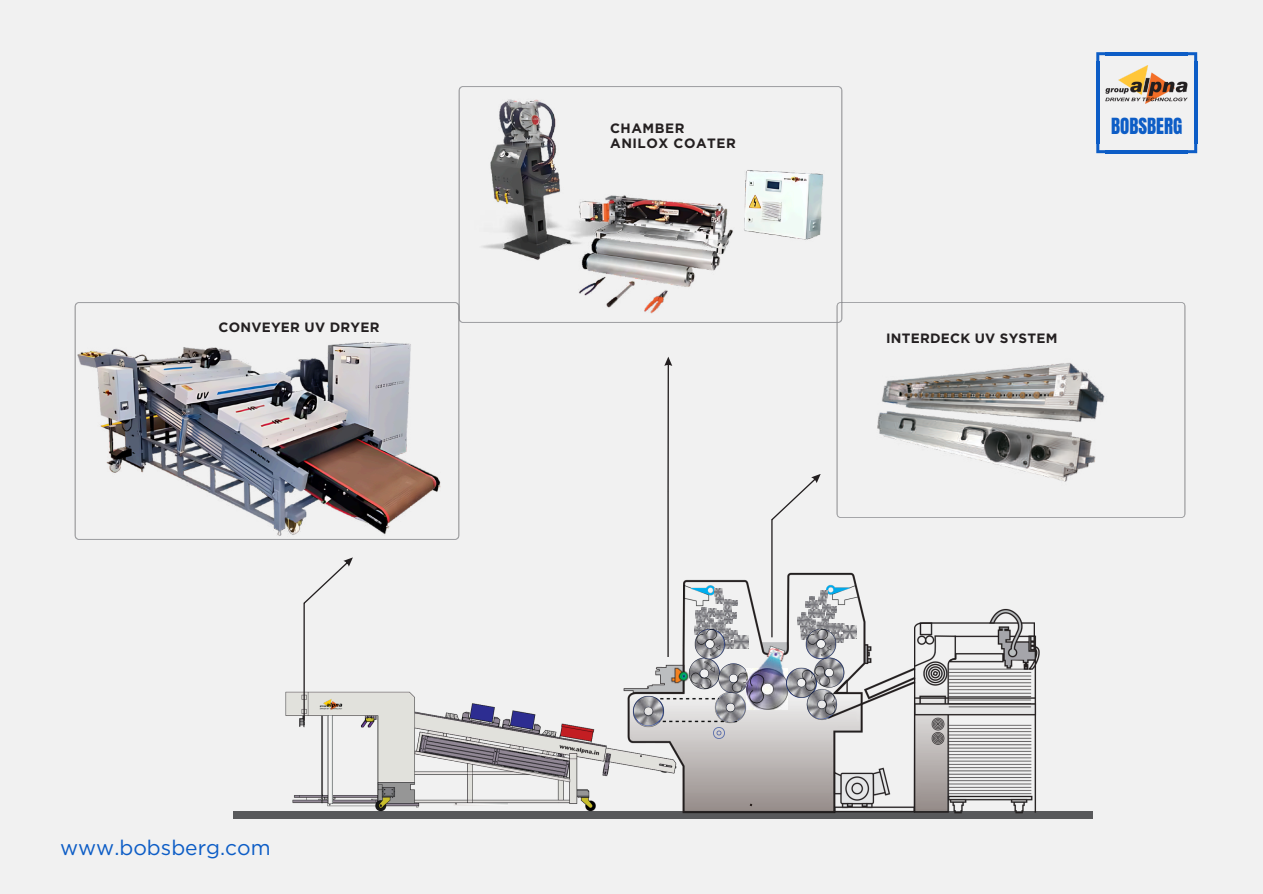
<style>
.page{position:relative;width:1263px;height:894px;background:#fff}
.page>*{position:absolute;margin:0;border:0;box-sizing:border-box;transform-origin:0 0}
.t1{font:21px "Gotham";color:#0d5dc6}
.t2{font:18.9px "Anton";color:#0d5dc6}
.t3{font:700 13.5px "Gotham";letter-spacing:.02em;color:#231f20}
.t4{font:700 13.5px/15.8px "Gotham";letter-spacing:.04em;color:#231f20}
</style>
<div class="page">
<div style="left:0;top:0;width:1263px;height:893px;background:#f1f1f1"></div>
<div style="left:234px;top:811px;width:859px;height:7px;background:#58595b"></div>
<img style="left:285px;top:691px;width:336px;height:120px">
<img style="left:328px;top:720px;width:5px;height:83px">
<img style="left:408px;top:730px;width:197px;height:58px">
<img style="left:617px;top:691px;width:4px;height:8px">
<img style="left:621px;top:572px;width:257px;height:247px">
<img style="left:637px;top:651px;width:72px;height:77px">
<img style="left:822px;top:602px;width:218px;height:216px">
<img style="left:682px;top:651px;width:72px;height:48px">
<img style="left:677px;top:578px;width:44px;height:34px">
<img style="left:731px;top:656px;width:24px;height:3px">
<img style="left:695px;top:610px;width:6px;height:12px">
<img style="left:715px;top:588px;width:9px;height:11px">
<svg style="left:708px;top:599px;width:40px;height:49px"></svg>
<img style="left:701px;top:607px;width:12px;height:15px">
<img style="left:688px;top:622px;width:43px;height:43px">
<img style="left:709px;top:659px;width:88px;height:69px">
<img style="left:714px;top:690px;width:34px;height:34px">
<img style="left:632px;top:694px;width:33px;height:33px">
<img style="left:778px;top:651px;width:22px;height:54px">
<img style="left:800px;top:649px;width:52px;height:75px">
<img style="left:707px;top:720px;width:24px;height:25px">
<img style="left:798px;top:680px;width:47px;height:47px">
<img style="left:844px;top:625px;width:13px;height:13px">
<img style="left:800px;top:642px;width:42px;height:23px">
<img style="left:942px;top:718px;width:96px;height:82px">
<img style="left:942px;top:662px;width:96px;height:50px">
<img style="left:664px;top:661px;width:31px;height:28px">
<img style="left:760px;top:638px;width:32px;height:29px">
<img style="left:758px;top:656px;width:25px;height:20px">
<svg style="left:664px;top:356px;width:8px;height:300px"></svg>
<svg style="left:771px;top:473px;width:73px;height:169px"></svg>
<svg style="left:303px;top:557px;width:50px;height:163px"></svg>
<img style="left:837px;top:302px;width:348px;height:215px">
<img style="left:458px;top:86px;width:385px;height:236px">
<img style="left:75px;top:302px;width:385px;height:237px">
<img style="left:1105px;top:65px;width:83px;height:39px">
<hr style="left:1194px;top:61px;width:3px;height:83px;background:#0d5dc6">
<hr style="left:1096px;top:61px;width:3px;height:83px;background:#0d5dc6">
<hr style="left:1105px;top:52px;width:83px;height:3px;background:#0d5dc6">
<hr style="left:1105px;top:150px;width:83px;height:3px;background:#0d5dc6">
<svg style="left:1188px;top:52px;width:9px;height:9px"></svg>
<svg style="left:1096px;top:52px;width:9px;height:9px"></svg>
<svg style="left:1188px;top:144px;width:9px;height:9px"></svg>
<svg style="left:1096px;top:144px;width:9px;height:9px"></svg>
<p class="t3" style="left:218px;top:318px;width:163px">CONVEYER UV DRYER</p>
<p class="t1" style="left:60px;top:834px;width:212px">www.bobsberg.com</p>
<p class="t4" style="left:610px;top:120px;width:127px">CHAMBER<br>ANILOX COATER</p>
<h2 class="t2" style="left:1111px;top:113px;width:73px">BOBSBERG</h2>
<p class="t3" style="left:886px;top:330px;width:173px">INTERDECK UV SYSTEM</p>
</div>
